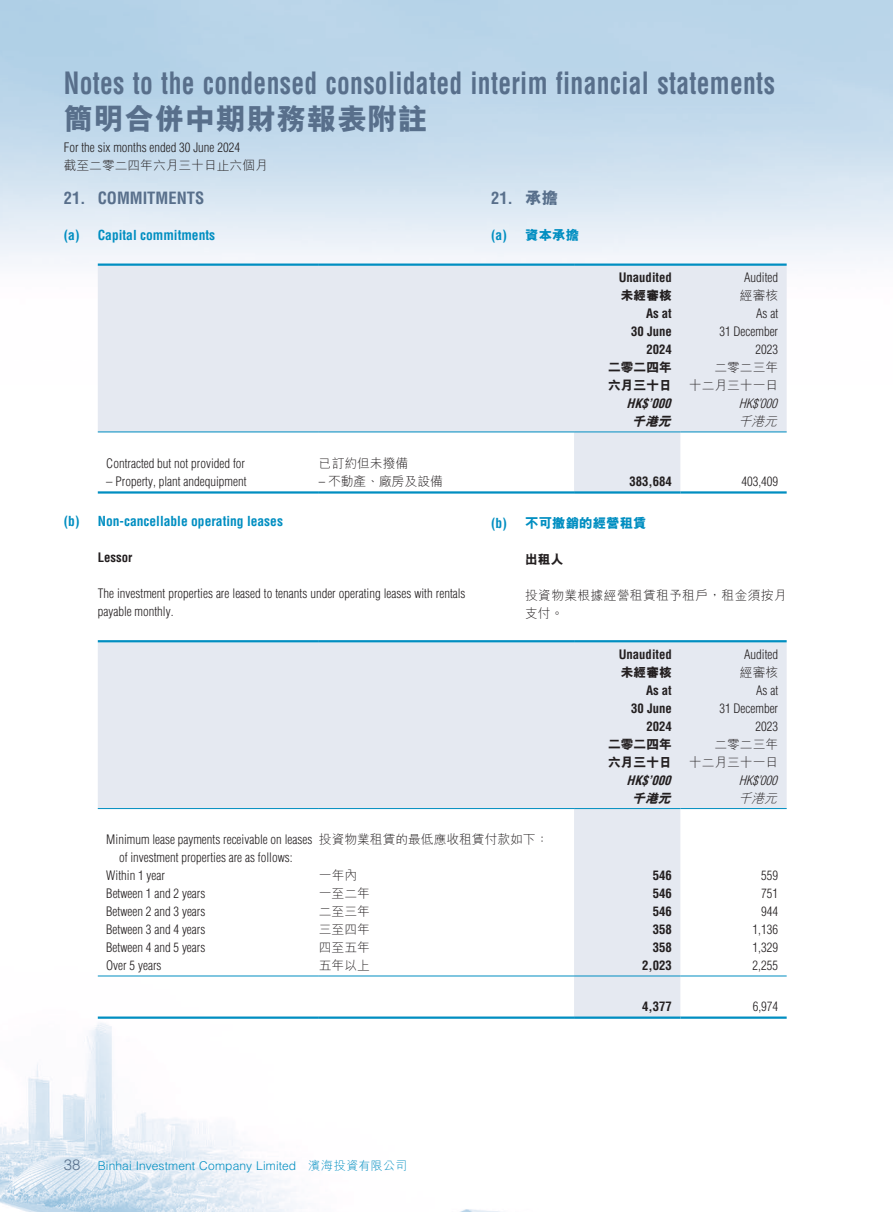
<style>
.page{position:relative;width:893px;height:1212px;background:#fff}
.page>*{position:absolute;margin:0;border:0;box-sizing:border-box;transform-origin:0 0}
.t1{font:700 condensed 30px "Helvetica LT Std";letter-spacing:.01em;color:#586f8b;scale:.85 1}
.t2{font:800 30px "M Hei HK";letter-spacing:.01em;color:#586f8b}
.t3{font:700 condensed 16.5px "Helvetica LT Std";color:#586f8b}
.t4{font:700 condensed 13.5px "Helvetica LT Std";color:#008ec1}
.t5{font:800 13.5px "M Hei HK";color:#008ec1}
.t6{font:300 condensed 12.75px/18px "Helvetica LT Std";color:#231f20}
.t7{font:300 12.75px "M Hei HK";color:#231f20}
.t8{font:700 condensed 12.75px "Helvetica LT Std";color:#231f20}
.t9{font:800 12.75px "M Hei HK";color:#231f20}
.t10{font:300 12.75px/18px "M Hei HK";letter-spacing:.025em;color:#231f20}
.t11{font:italic 700 condensed 12.75px "Helvetica LT Std";color:#231f20}
.t12{font:italic 300 condensed 12.75px "Helvetica LT Std";color:#231f20}
.t13{font:italic 800 12.75px "M Hei HK";color:#231f20}
.t14{font:italic 300 12.75px "M Hei HK";color:#231f20}
.t15{font:300 12px "Helvetica LT Std";letter-spacing:.01em;color:#008ec1}
.s1{font-family:"M Hei HK";font-weight:800;font-stretch:normal}
.s2{font-family:"Helvetica LT Std";font-weight:700;font-stretch:condensed}
.s3{font-family:"Helvetica LT Std";font-stretch:condensed}
.s4{font-size:15px;color:#586f8b}
.s5{font-family:"M Hei HK"}
</style>
<div class="page">
<img style="left:0;top:0;width:893px;height:1212px">
<svg style="left:98px;top:266px;width:689px;height:225px;fill:#e5e9f1"></svg>
<hr style="left:98px;top:263px;width:221px;height:3px;background:#008ec1">
<hr style="left:319px;top:263px;width:255px;height:3px;background:#008ec1">
<hr style="left:574px;top:263px;width:213px;height:3px;background:#008ec1">
<hr style="left:98px;top:431px;width:221px;height:1px;background:#008ec1">
<hr style="left:319px;top:431px;width:255px;height:1px;background:#008ec1">
<hr style="left:574px;top:431px;width:106px;height:1px;background:#008ec1">
<hr style="left:680px;top:431px;width:107px;height:1px;background:#008ec1">
<hr style="left:98px;top:491px;width:221px;height:3px;background:#008ec1">
<hr style="left:319px;top:491px;width:255px;height:3px;background:#008ec1">
<hr style="left:574px;top:491px;width:106px;height:3px;background:#008ec1">
<hr style="left:680px;top:491px;width:107px;height:3px;background:#008ec1">
<svg style="left:98px;top:642px;width:689px;height:374px;fill:#e5e9f1"></svg>
<hr style="left:98px;top:640px;width:221px;height:2px;background:#008ec1">
<hr style="left:319px;top:640px;width:255px;height:2px;background:#008ec1">
<hr style="left:574px;top:640px;width:213px;height:2px;background:#008ec1">
<hr style="left:98px;top:808px;width:221px;height:1px;background:#008ec1">
<hr style="left:319px;top:808px;width:255px;height:1px;background:#008ec1">
<hr style="left:574px;top:808px;width:106px;height:1px;background:#008ec1">
<hr style="left:680px;top:808px;width:107px;height:1px;background:#008ec1">
<hr style="left:98px;top:975px;width:221px;height:1px;background:#008ec1">
<hr style="left:319px;top:975px;width:255px;height:1px;background:#008ec1">
<hr style="left:574px;top:975px;width:106px;height:1px;background:#008ec1">
<hr style="left:680px;top:975px;width:107px;height:1px;background:#008ec1">
<hr style="left:98px;top:1016px;width:221px;height:3px;background:#008ec1">
<hr style="left:319px;top:1016px;width:255px;height:3px;background:#008ec1">
<hr style="left:574px;top:1016px;width:106px;height:3px;background:#008ec1">
<hr style="left:680px;top:1016px;width:107px;height:3px;background:#008ec1">
<h1 class="t1" style="left:64px;top:64px;width:838px">Notes to the condensed consolidated interim financial statements</h1>
<h1 class="t2" style="left:64px;top:99px;width:366px">簡明合併中期財務報表附註</h1>
<p class="t6" style="left:64px;top:138px;width:178px">For the six months ended 30 June 2024</p>
<p class="t7" style="left:64px;top:156px;width:205px">截至二零二四年六月三十日止六個月</p>
<p class="t3" style="left:491px;top:187px;width:69px">21. <span class="s1">承擔</span></p>
<p class="t5" style="left:491px;top:226px;width:90px"><span class="s2">(a)</span> 資本承擔</p>
<p class="t3" style="left:64px;top:187px;width:142px">21. COMMITMENTS</p>
<p class="t4" style="left:64px;top:226px;width:153px">(a) Capital commitments</p>
<p class="t8" style="left:619px;top:269px;width:55px">Unaudited</p>
<p class="t6" style="left:744px;top:268px;width:35px">Audited</p>
<p class="t9" style="left:621px;top:287px;width:52px">未經審核</p>
<p class="t7" style="left:740px;top:286px;width:40px">經審核</p>
<p class="t8" style="left:646px;top:305px;width:27px">As at</p>
<p class="t6" style="left:756px;top:304px;width:23px">As at</p>
<p class="t8" style="left:631px;top:323px;width:42px">30 June</p>
<p class="t6" style="left:719px;top:322px;width:60px">31 December</p>
<p class="t8" style="left:646px;top:341px;width:27px">2024</p>
<p class="t6" style="left:755px;top:340px;width:24px">2023</p>
<p class="t9" style="left:608px;top:359px;width:65px">二零二四年</p>
<p class="t7" style="left:714px;top:358px;width:65px">二零二三年</p>
<p class="t9" style="left:608px;top:377px;width:65px">六月三十日</p>
<p class="t7" style="left:689px;top:376px;width:91px">十二月三十一日</p>
<p class="t11" style="left:627px;top:395px;width:50px">HK$’000</p>
<p class="t12" style="left:739px;top:396px;width:44px">HK$’000</p>
<p class="t13" style="left:632px;top:413px;width:44px">千港元</p>
<p class="t14" style="left:739px;top:412px;width:44px">千港元</p>
<p class="t6" style="left:106px;top:454px;width:140px">Contracted but not provided for</p>
<p class="t7" style="left:319px;top:454px;width:91px">已訂約但未撥備</p>
<p class="t6" style="left:106px;top:472px;width:142px">– Property, plant andequipment</p>
<p class="t7" style="left:319px;top:472px;width:125px"><span class="s3">–</span> 不動產、廠房及設備</p>
<p class="t8" style="left:629px;top:473px;width:44px">383,684</p>
<p class="t6" style="left:741px;top:472px;width:38px">403,409</p>
<p class="t4" style="left:64px;top:513px;width:221px">(b) Non-cancellable operating leases</p>
<p class="t8" style="left:98px;top:550px;width:36px">Lessor</p>
<p class="t6" style="left:98px;top:585px;width:369px">The investment properties are leased to tenants under operating leases with rentals payable monthly.</p>
<p class="t8" style="left:619px;top:646px;width:55px">Unaudited</p>
<p class="t6" style="left:744px;top:645px;width:35px">Audited</p>
<p class="t9" style="left:621px;top:663px;width:52px">未經審核</p>
<p class="t7" style="left:740px;top:663px;width:40px">經審核</p>
<p class="t8" style="left:646px;top:682px;width:27px">As at</p>
<p class="t6" style="left:756px;top:681px;width:23px">As at</p>
<p class="t8" style="left:631px;top:700px;width:42px">30 June</p>
<p class="t6" style="left:719px;top:699px;width:60px">31 December</p>
<p class="t8" style="left:646px;top:718px;width:27px">2024</p>
<p class="t6" style="left:755px;top:717px;width:24px">2023</p>
<p class="t9" style="left:608px;top:735px;width:65px">二零二四年</p>
<p class="t7" style="left:714px;top:735px;width:65px">二零二三年</p>
<p class="t9" style="left:608px;top:753px;width:65px">六月三十日</p>
<p class="t7" style="left:689px;top:753px;width:91px">十二月三十一日</p>
<p class="t11" style="left:627px;top:772px;width:50px">HK$’000</p>
<p class="t12" style="left:739px;top:772px;width:44px">HK$’000</p>
<p class="t13" style="left:632px;top:789px;width:44px">千港元</p>
<p class="t14" style="left:739px;top:789px;width:44px">千港元</p>
<p class="t6" style="left:106px;top:830px;width:208px;text-align:center">Minimum lease payments receivable on leases of investment properties are as follows:</p>
<p class="t7" style="left:319px;top:830px;width:231px">投資物業租賃的最低應收租賃付款如下：</p>
<p class="t6" style="left:106px;top:866px;width:60px">Within 1 year</p>
<p class="t7" style="left:319px;top:866px;width:40px">一年內</p>
<p class="t8" style="left:653px;top:867px;width:21px">546</p>
<p class="t6" style="left:761px;top:866px;width:18px">559</p>
<p class="t6" style="left:106px;top:884px;width:101px">Between 1 and 2 years</p>
<p class="t7" style="left:319px;top:884px;width:52px">一至二年</p>
<p class="t8" style="left:653px;top:885px;width:21px">546</p>
<p class="t6" style="left:761px;top:884px;width:18px">751</p>
<p class="t6" style="left:106px;top:902px;width:101px">Between 2 and 3 years</p>
<p class="t7" style="left:319px;top:902px;width:52px">二至三年</p>
<p class="t8" style="left:653px;top:903px;width:21px">546</p>
<p class="t6" style="left:761px;top:902px;width:18px">944</p>
<p class="t6" style="left:106px;top:920px;width:101px">Between 3 and 4 years</p>
<p class="t7" style="left:319px;top:920px;width:52px">三至四年</p>
<p class="t8" style="left:653px;top:921px;width:21px">358</p>
<p class="t6" style="left:753px;top:920px;width:27px">1,136</p>
<p class="t6" style="left:106px;top:938px;width:101px">Between 4 and 5 years</p>
<p class="t7" style="left:319px;top:938px;width:52px">四至五年</p>
<p class="t8" style="left:653px;top:939px;width:21px">358</p>
<p class="t6" style="left:753px;top:938px;width:27px">1,329</p>
<p class="t6" style="left:106px;top:956px;width:57px">Over 5 years</p>
<p class="t7" style="left:319px;top:956px;width:52px">五年以上</p>
<p class="t8" style="left:642px;top:957px;width:31px">2,023</p>
<p class="t6" style="left:753px;top:956px;width:27px">2,255</p>
<p class="t8" style="left:642px;top:998px;width:31px">4,377</p>
<p class="t6" style="left:753px;top:997px;width:27px">6,974</p>
<p class="t5" style="left:491px;top:514px;width:157px"><span class="s2">(b)</span> 不可撤銷的經營租賃</p>
<p class="t9" style="left:525px;top:550px;width:40px">出租人</p>
<p class="t10" style="left:525px;top:586px;width:263px">投資物業根據經營租賃租予租戶，租金須按月支付。</p>
<p class="t15" style="left:64px;top:1158px;width:345px"><span class="s4">38</span> Binhai Investment Company Limited<span class="s5">　濱海投資有限公司</span></p>
</div>
